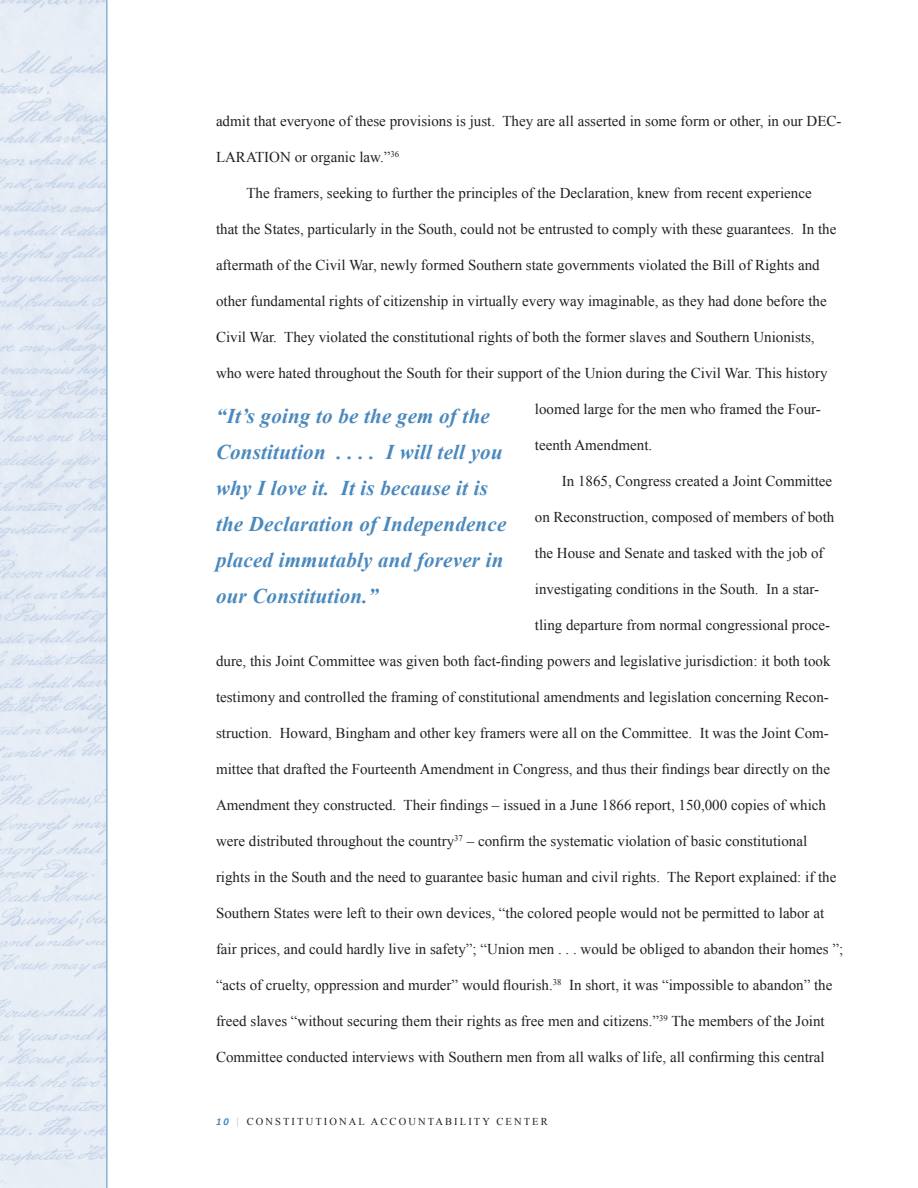
<style>
.page{position:relative;width:918px;height:1188px;background:#fff}
.page>*{position:absolute;margin:0;border:0;box-sizing:border-box;transform-origin:0 0}
.Pullquote{font:italic 700 21px/36px "Times New Roman";letter-spacing:.01em;color:#4a89be}
.Body_Copy{font:15px "Times New Roman";color:#231f20}
.t1{font:10.5px "Times New Roman";letter-spacing:.2em;color:#231f20}
.s1{font-family:"Calibri";font-weight:700;font-style:italic;color:#4a89be}
.s2{font-family:"Calibri";color:#d1d2d4}
</style>
<div class="page">
<img style="left:0;top:0;width:106px;height:1188px">
<hr style="left:106px;top:0;width:1px;height:1188px;background:#4a89be">
<p class="Body_Copy" style="left:216px;top:111px;width:627px">admit that everyone of these provisions is just. They are all asserted in some form or other, in our DEC-</p>
<p class="Body_Copy" style="left:216px;top:147px;width:185px">LARATION or organic law.”<sup>36</sup></p>
<p class="Body_Copy" style="left:246px;top:183px;width:567px">The framers, seeking to further the principles of the Declaration, knew from recent experience</p>
<p class="Body_Copy" style="left:216px;top:219px;width:622px">that the States, particularly in the South, could not be entrusted to comply with these guarantees. In the</p>
<p class="Body_Copy" style="left:216px;top:255px;width:605px">aftermath of the Civil War, newly formed Southern state governments violated the Bill of Rights and</p>
<p class="Body_Copy" style="left:216px;top:291px;width:612px">other fundamental rights of citizenship in virtually every way imaginable, as they had done before the</p>
<p class="Body_Copy" style="left:216px;top:327px;width:600px">Civil War. They violated the constitutional rights of both the former slaves and Southern Unionists,</p>
<p class="Body_Copy" style="left:216px;top:363px;width:613px">who were hated throughout the South for their support of the Union during the Civil War. This history</p>
<p class="Body_Copy" style="left:535px;top:399px;width:288px">loomed large for the men who framed the Four-</p>
<p class="Body_Copy" style="left:535px;top:435px;width:119px">teenth Amendment.</p>
<p class="Body_Copy" style="left:562px;top:471px;width:272px">In 1865, Congress created a Joint Committee</p>
<p class="Body_Copy" style="left:535px;top:507px;width:301px">on Reconstruction, composed of members of both</p>
<p class="Body_Copy" style="left:535px;top:543px;width:290px">the House and Senate and tasked with the job of</p>
<p class="Body_Copy" style="left:535px;top:579px;width:286px">investigating conditions in the South. In a star-</p>
<p class="Body_Copy" style="left:535px;top:615px;width:297px">tling departure from normal congressional proce-</p>
<p class="Body_Copy" style="left:216px;top:651px;width:616px">dure, this Joint Committee was given both fact-finding powers and legislative jurisdiction: it both took</p>
<p class="Body_Copy" style="left:216px;top:687px;width:614px">testimony and controlled the framing of constitutional amendments and legislation concerning Recon-</p>
<p class="Body_Copy" style="left:216px;top:723px;width:614px">struction. Howard, Bingham and other key framers were all on the Committee. It was the Joint Com-</p>
<p class="Body_Copy" style="left:216px;top:759px;width:616px">mittee that drafted the Fourteenth Amendment in Congress, and thus their findings bear directly on the</p>
<p class="Body_Copy" style="left:216px;top:795px;width:612px">Amendment they constructed. Their findings – issued in a June 1866 report, 150,000 copies of which</p>
<p class="Body_Copy" style="left:216px;top:831px;width:593px">were distributed throughout the country<sup>37</sup> – confirm the systematic violation of basic constitutional</p>
<p class="Body_Copy" style="left:216px;top:867px;width:622px">rights in the South and the need to guarantee basic human and civil rights. The Report explained: if the</p>
<p class="Body_Copy" style="left:216px;top:903px;width:610px">Southern States were left to their own devices, “the colored people would not be permitted to labor at</p>
<p class="Body_Copy" style="left:216px;top:939px;width:629px">fair prices, and could hardly live in safety”; “Union men . . . would be obliged to abandon their homes ”;</p>
<p class="Body_Copy" style="left:216px;top:975px;width:618px">“acts of cruelty, oppression and murder” would flourish.<sup>38</sup> In short, it was “impossible to abandon” the</p>
<p class="Body_Copy" style="left:216px;top:1011px;width:610px">freed slaves “without securing them their rights as free men and citizens.”<sup>39</sup> The members of the Joint</p>
<p class="Body_Copy" style="left:216px;top:1047px;width:610px">Committee conducted interviews with Southern men from all walks of life, all confirming this central</p>
<p class="Pullquote" style="left:216px;top:397px;width:292px">“It’s going to be the gem of the<br>Constitution . . . . I will tell you why I love it. It is because it is the Declaration of Independence placed immutably and forever in our Constitution.”</p>
<p class="t1" style="left:216px;top:1114px;width:333px"><span class="s1">10</span> <span class="s2">|</span> CONSTITUTIONAL ACCOUNTABILITY CENTER</p>
</div>
